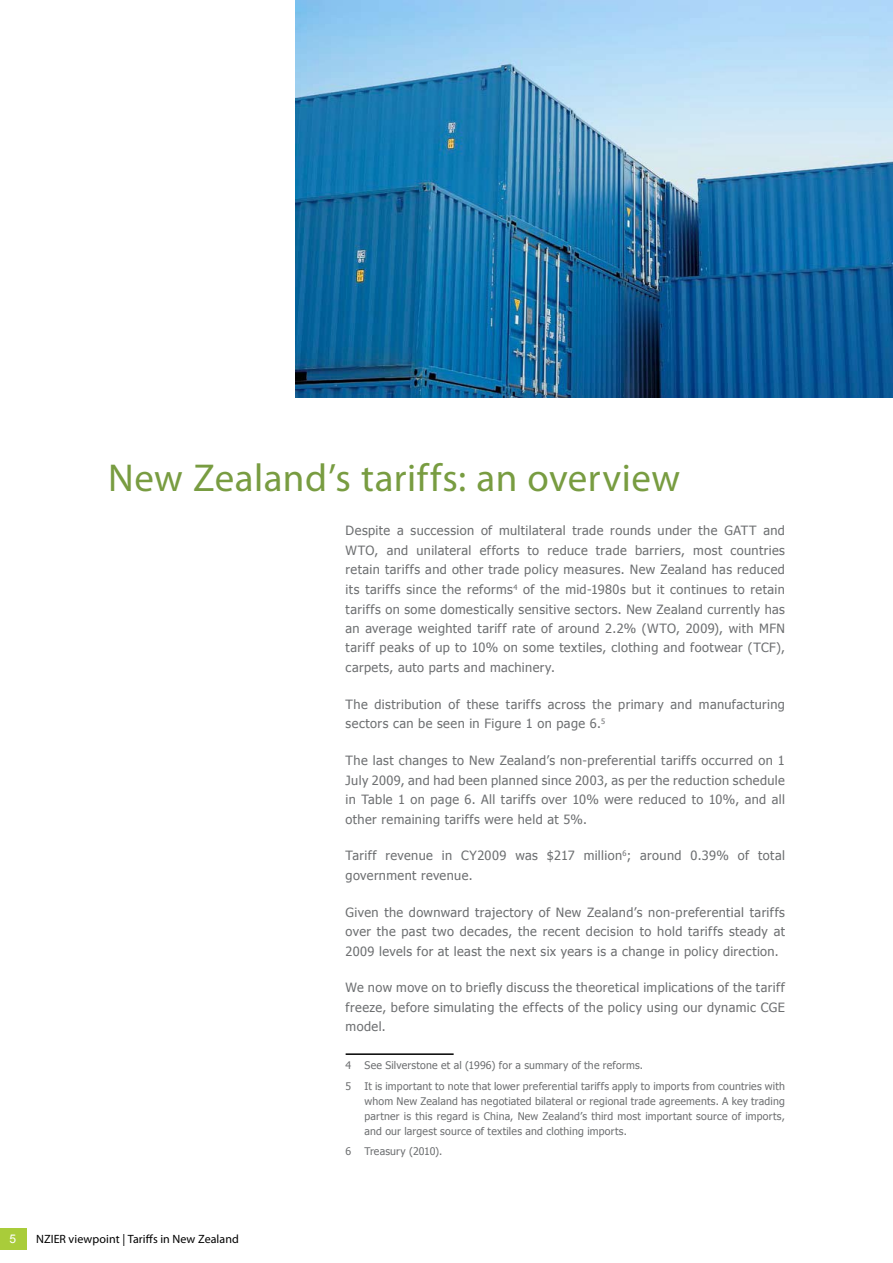
<style>
.page{position:relative;width:893px;height:1263px;background:#fff}
.page>*{position:absolute;margin:0;border:0;box-sizing:border-box;transform-origin:0 0}
.t1{font:39px "Myriad Pro";letter-spacing:.01em;color:#789c41}
.t2{font:12.75px/19.5px "Tahoma";letter-spacing:.03em;color:#6d6f71;text-align:justify}
.t3{font:12px "Myriad Pro";letter-spacing:.005em;color:#000}
.t4{font:12px "Arial";color:#fff}
.t5{font:10.5px/15px "Tahoma";letter-spacing:.02em;color:#6d6f71;text-align:justify}
</style>
<div class="page">
<div style="left:0;top:1229px;width:27px;height:21px;background:#a9cc3a"></div>
<hr style="left:346px;top:1053px;width:108px;height:2px;background:#000">
<img style="left:295px;top:0;width:598px;height:397px">
<h1 class="t1" style="left:108px;top:454px;width:574px">New Zealand’s tariffs: an overview</h1>
<p class="t2" style="left:346px;top:520px;width:441px">Despite a succession of multilateral trade rounds under the GATT and WTO, and unilateral efforts to reduce trade barriers, most countries retain tariffs and other trade policy measures. New Zealand has reduced its tariffs since the reforms<sup>4</sup> of the mid-1980s but it continues to retain tariffs on some domestically sensitive sectors. New Zealand currently has an average weighted tariff rate of around 2.2% (WTO, 2009), with MFN tariff peaks of up to 10% on some textiles, clothing and footwear (TCF), carpets, auto parts and machinery.</p>
<p class="t2" style="left:346px;top:694px;width:441px">The distribution of these tariffs across the primary and manufacturing sectors can be seen in Figure 1 on page 6.<sup>5</sup></p>
<p class="t2" style="left:346px;top:750px;width:441px">The last changes to New Zealand’s non-preferential tariffs occurred on 1<br>July 2009, and had been planned since 2003, as per the reduction schedule in Table 1 on page 6. All tariffs over 10% were reduced to 10%, and all other remaining tariffs were held at 5%.</p>
<p class="t2" style="left:346px;top:845px;width:441px">Tariff revenue in CY2009 was $217 million<sup>6</sup>; around 0.39% of total government revenue.</p>
<p class="t2" style="left:346px;top:902px;width:441px">Given the downward trajectory of New Zealand’s non-preferential tariffs over the past two decades, the recent decision to hold tariffs steady at 2009 levels for at least the next six years is a change in policy direction.</p>
<p class="t2" style="left:346px;top:977px;width:441px">We now move on to briefly discuss the theoretical implications of the tariff freeze, before simulating the effects of the policy using our dynamic CGE model.</p>
<p class="t5" style="left:346px;top:1057px;width:7px">4</p>
<p class="t5" style="left:364px;top:1057px;width:280px">See Silverstone et al (1996) for a summary of the reforms.</p>
<p class="t5" style="left:346px;top:1078px;width:7px">5</p>
<p class="t5" style="left:364px;top:1078px;width:422px">It is important to note that lower preferential tariffs apply to imports from countries with whom New Zealand has negotiated bilateral or regional trade agreements. A key trading partner is this regard is China, New Zealand’s third most important source of imports, and our largest source of textiles and clothing imports.</p>
<p class="t5" style="left:346px;top:1143px;width:7px">6</p>
<p class="t5" style="left:364px;top:1143px;width:79px">Treasury (2010).</p>
<p class="t4" style="left:9px;top:1230px;width:8px">5</p>
<p class="t3" style="left:36px;top:1231px;width:204px">NZIER viewpoint | Tariffs in New Zealand</p>
</div>
